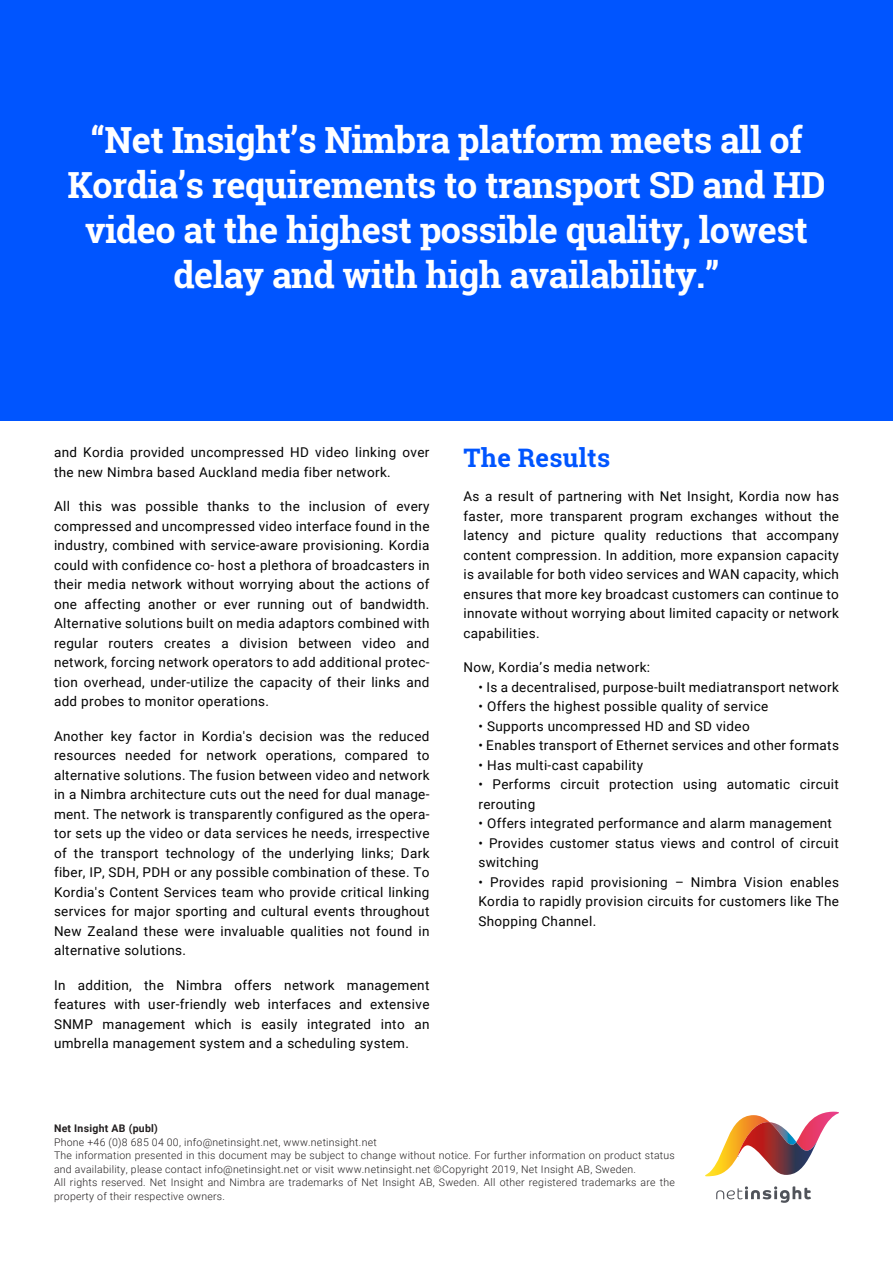
<style>
.page{position:relative;width:893px;height:1263px;background:#fff}
.page>*{position:absolute;margin:0;border:0;box-sizing:border-box;transform-origin:0 0}
.t1{font:700 36px/45px "Roboto Slab";letter-spacing:-.015em;color:#fff;text-align:center}
.t2{font:700 25.5px "Roboto Slab";letter-spacing:.01em;color:#05f}
.t3{font:13.5px/19.5px "Roboto";letter-spacing:.025em;color:#030303;text-align:justify}
.t4{font:300 10.5px/13.5px "Roboto";letter-spacing:.025em;color:#231f20}
.t5{font:700 10.5px "Roboto";letter-spacing:.025em;color:#231f20}
</style>
<div class="page">
<div style="left:0;top:0;width:893px;height:421px;background:#05f"></div>
<svg style="left:716px;top:1186px;width:95px;height:17px"></svg>
<svg style="left:705px;top:1112px;width:134px;height:64px"></svg>
<img style="left:737px;top:1122px;width:80px;height:53px">
<h1 class="t1" style="left:67px;top:117px;width:760px">“Net Insight’s Nimbra platform meets all of Kordia’s requirements to transport SD and HD video at the highest possible quality, lowest delay and with high availability.”</h1>
<p class="t3" style="left:54px;top:442px;width:377px">and Kordia provided uncompressed HD video linking over the new Nimbra based Auckland media fiber network.</p>
<p class="t3" style="left:54px;top:496px;width:377px">All this was possible thanks to the inclusion of every compressed and uncompressed video interface found in the industry, combined with service-aware provisioning. Kordia could with confidence co- host a plethora of broadcasters in their media network without worrying about the actions of one affecting another or ever running out of bandwidth.<br>Alternative solutions built on media adaptors combined with regular routers creates a division between video and network, forcing network operators to add additional protec&shy;tion overhead, under-utilize the capacity of their links and add probes to monitor operations.</p>
<p class="t3" style="left:54px;top:726px;width:377px">Another key factor in Kordia's decision was the reduced resources needed for network operations, compared to alternative solutions. The fusion between video and network in a Nimbra architecture cuts out the need for dual manage&shy;ment. The network is transparently configured as the opera&shy;tor sets up the video or data services he needs, irrespective of the transport technology of the underlying links; Dark fiber, IP, SDH, PDH or any possible combination of these. To Kordia's Content Services team who provide critical linking services for major sporting and cultural events throughout New Zealand these were invaluable qualities not found in alternative solutions.</p>
<p class="t3" style="left:54px;top:975px;width:377px">In addition, the Nimbra offers network management features with user-friendly web interfaces and extensive SNMP management which is easily integrated into an umbrella management system and a scheduling system.</p>
<h2 class="t2" style="left:463px;top:440px;width:148px">The Results</h2>
<p class="t3" style="left:463px;top:486px;width:377px">As a result of partnering with Net Insight, Kordia now has faster, more transparent program exchanges without the latency and picture quality reductions that accompany content compression. In addition, more expansion capacity is available for both video services and WAN capacity, which ensures that more key broadcast customers can continue to innovate without worrying about limited capacity or network capabilities.</p>
<p class="t3" style="left:463px;top:657px;width:188px">Now, Kordia’s media network:</p>
<p class="t3" style="left:478px;top:677px;width:362px">• Is a decentralised, purpose-built mediatransport network</p>
<p class="t3" style="left:478px;top:696px;width:291px">• Offers the highest possible quality of service</p>
<p class="t3" style="left:478px;top:716px;width:273px">• Supports uncompressed HD and SD video</p>
<p class="t3" style="left:478px;top:735px;width:362px">• Enables transport of Ethernet services and other formats</p>
<p class="t3" style="left:478px;top:755px;width:166px">• Has multi-cast capability</p>
<p class="t3" style="left:478px;top:774px;width:362px">• Performs circuit protection using automatic circuit rerouting</p>
<p class="t3" style="left:478px;top:813px;width:355px">• Offers integrated performance and alarm management</p>
<p class="t3" style="left:478px;top:833px;width:362px">• Provides customer status views and control of circuit switching</p>
<p class="t3" style="left:478px;top:871px;width:362px">• Provides rapid provisioning – Nimbra Vision enables Kordia to rapidly provision circuits for customers like The Shopping Channel.</p>
<p class="t5" style="left:54px;top:1121px;width:105px">Net Insight AB (publ)</p>
<p class="t4" style="left:54px;top:1135px;width:622px">Phone +46 (0)8 685 04 00, info@netinsight.net, www.netinsight.net<br>The information presented in this document may be subject to change without notice. For further information on product status and availability, please contact info@netinsight.net or visit www.netinsight.net ©Copyright 2019, Net Insight AB, Sweden.<br>All rights reserved. Net Insight and Nimbra are trademarks of Net Insight AB, Sweden. All other registered trademarks are the property of their respective owners.</p>
</div>
